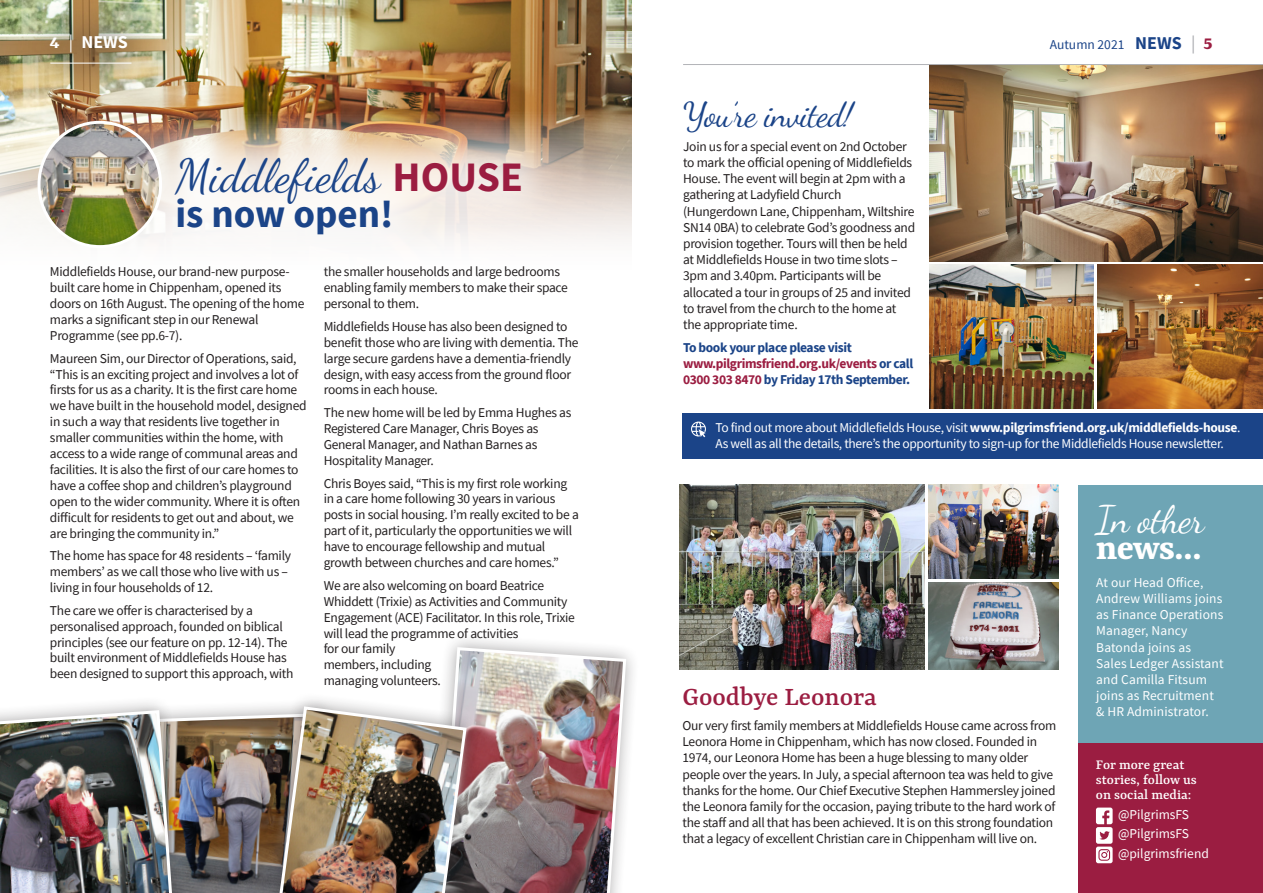
<style>
.page{position:relative;width:1263px;height:893px;background:#fff}
.page>*{position:absolute;margin:0;border:0;box-sizing:border-box;transform-origin:0 0}
.t1{font:46.2px "Dancing Script";color:#1c4589}
.t2{font:700 39.75px "Yrsa";color:#fff}
.t3{font:700 39.15px "Source Sans Pro";color:#1b4488}
.t4{font:37.95px "Dancing Script";color:#fff}
.t5{font:34.5px "Dancing Script";letter-spacing:-.02em;color:#1b4488}
.t6{font:500 28.5px "Yrsa";color:#9b1d41}
.t7{font:700 18px "Source Sans Pro";color:#fff}
.t8{font:500 15px/15px "Yrsa";color:#fff}
.t9{font:13.5px/15.9px "Source Sans Pro";letter-spacing:-.02em;color:#231f20}
.t10{font:13.5px/16.2px "Source Sans Pro";color:#fff}
.t11{font:13.5px/16.2px "Source Sans Pro";letter-spacing:-.025em;color:#fff}
.t12{font:700 13.5px/16.2px "Source Sans Pro";letter-spacing:-.03em;color:#1b4488}
.t13{font:13.5px "Source Sans Pro";color:#1b4488}
.s1{font-family:"Yrsa";font-size:21px}
.s2{font-weight:400}
.s3{font-weight:700;font-size:18px}
.s4{font-size:18px;color:#a8a9ad}
.s5{font-family:"Yrsa";font-weight:700;font-size:21px;color:#9b1d41}
.s6{font-family:"Source Sans Pro";font-weight:700;font-size:41.85px;color:#9b1d41}
.s7{color:#9b1d41}
.s8{font-weight:700}
</style>
<div class="page">
<img style="left:929px;top:65px;width:334px;height:196px">
<img style="left:0;top:0;width:631px;height:240px">
<div style="left:1078px;top:743px;width:185px;height:150px;background:#9b1d41"></div>
<svg style="left:1096px;top:808px;width:16px;height:16px"></svg>
<div style="left:1096px;top:827px;width:16px;height:17px;background:#fff;border-radius:2px"></div>
<svg style="left:1099px;top:831px;width:11px;height:9px"></svg>
<div style="left:1096px;top:847px;width:16px;height:16px;background:#fff;border-radius:2px"></div>
<svg style="left:1098px;top:849px;width:12px;height:12px"></svg>
<svg style="left:0;top:39px;width:45px;height:201px"></svg>
<div style="left:1078px;top:485px;width:185px;height:258px;background:#6ea5b5"></div>
<img style="left:929px;top:264px;width:164px;height:144px">
<svg style="left:454px;top:639px;width:179px;height:98px"></svg>
<svg style="left:451px;top:645px;width:177px;height:135px"></svg>
<img style="left:679px;top:485px;width:245px;height:185px">
<img style="left:928px;top:485px;width:131px;height:94px">
<img style="left:928px;top:583px;width:131px;height:87px">
<div style="left:682px;top:413px;width:581px;height:46px;background:#1b4488"></div>
<svg style="left:691px;top:422px;width:15px;height:15px"></svg>
<img style="left:1097px;top:264px;width:166px;height:144px">
<img style="left:0;top:649px;width:625px;height:244px">
<div style="left:128px;top:110px;width:441px;height:171px;background:#fff;opacity:.75"></div>
<img style="left:39px;top:122px;width:122px;height:125px">
<div style="left:38px;top:121px;width:124px;height:127px;border:3px solid #fff;border-radius:50%"></div>
<div style="left:15px;top:0;width:150px;height:101px;background:#231f20;opacity:.7"></div>
<hr style="left:50px;top:63px;width:81px;height:1px;background:#fff">
<hr style="left:683px;top:64px;width:580px;height:1px;background:#b2b3b7">
<p class="t7" style="left:50px;top:29px;width:80px"><span class="s1">4</span> <span class="s2">|</span> NEWS</p>
<p class="t13" style="left:1050px;top:36px;width:164px">Autumn 2021 <span class="s3">NEWS</span> <span class="s4">|</span> <span class="s5">5</span></p>
<p class="t1" style="left:176px;top:149px;width:349px">Middlefields <span class="s6">HOUSE</span></p>
<p class="t3" style="left:176px;top:187px;width:219px">is now open!</p>
<p class="t9" style="left:50px;top:264px;width:256px">Middlefields House, our brand-new purpose&shy;built care home in Chippenham, opened its doors on 16th August. The opening of the home marks a significant step in our Renewal Programme (see pp.6-7).</p>
<p class="t9" style="left:50px;top:350px;width:258px">Maureen Sim, our Director of Operations, said, “This is an exciting project and involves a lot of firsts for us as a charity. It is the first care home we have built in the household model, designed in such a way that residents live together in smaller communities within the home, with access to a wide range of communal areas and facilities. It is also the first of our care homes to have a coffee shop and children’s playground open to the wider community. Where it is often difficult for residents to get out and about, we are bringing the community in.”</p>
<p class="t9" style="left:50px;top:548px;width:243px">The home has space for 48 residents – ‘family members’ as we call those who live with us – living in four households of 12.</p>
<p class="t9" style="left:50px;top:602px;width:245px">The care we offer is characterised by a personalised approach, founded on biblical principles (see our feature on pp. 12-14). The built environment of Middlefields House has been designed to support this approach, with</p>
<p class="t9" style="left:324px;top:264px;width:246px">the smaller households and large bedrooms enabling family members to make their space personal to them.</p>
<p class="t9" style="left:324px;top:318px;width:256px">Middlefields House has also been designed to benefit those who are living with dementia. The large secure gardens have a dementia-friendly design, with easy access from the ground floor rooms in each house.</p>
<p class="t9" style="left:324px;top:405px;width:249px">The new home will be led by Emma Hughes as Registered Care Manager, Chris Boyes as General Manager, and Nathan Barnes as Hospitality Manager.</p>
<p class="t9" style="left:324px;top:475px;width:257px">Chris Boyes said, “This is my first role working in a care home following 30 years in various posts in social housing. I’m really excited to be a part of it, particularly the opportunities we will have to encourage fellowship and mutual growth between churches and care homes.”</p>
<p class="t9" style="left:324px;top:577px;width:253px">We are also welcoming on board Beatrice Whiddett (Trixie) as Activities and Community Engagement (ACE) Facilitator. In this role, Trixie will lead the programme of activities<br>for our family<br>members, including<br>managing volunteers.</p>
<p class="t5" style="left:683px;top:94px;width:171px">You’re invited!</p>
<p class="t9" style="left:683px;top:138px;width:234px">Join us for a special event on 2nd October to mark the official opening of Middlefields House. The event will begin at 2pm with a gathering at Ladyfield Church (Hungerdown Lane, Chippenham, Wiltshire SN14 0BA) to celebrate God’s goodness and provision together. Tours will then be held at Middlefields House in two time slots – 3pm and 3.40pm. Participants will be allocated a tour in groups of 25 and invited to travel from the church to the home at the appropriate time.</p>
<p class="t12" style="left:683px;top:339px;width:232px">To book your place please visit <span class="s7">www.pilgrimsfriend.org.uk/events</span> or call<br><span class="s7">0300 303 8470</span> by Friday 17th September.</p>
<p class="t11" style="left:715px;top:419px;width:527px">To find out more about Middlefields House, visit <span class="s8">www.pilgrimsfriend.org.uk/middlefields-house</span>.<br>As well as all the details, there’s the opportunity to sign-up for the Middlefields House newsletter.</p>
<p class="t6" style="left:682px;top:681px;width:196px">Goodbye Leonora</p>
<p class="t9" style="left:682px;top:717px;width:375px">Our very first family members at Middlefields House came across from Leonora Home in Chippenham, which has now closed. Founded in 1974, our Leonora Home has been a huge blessing to many older people over the years. In July, a special afternoon tea was held to give thanks for the home. Our Chief Executive Stephen Hammersley joined the Leonora family for the occasion, paying tribute to the hard work of the staff and all that has been achieved. It is on this strong foundation that a legacy of excellent Christian care in Chippenham will live on.</p>
<p class="t4" style="left:1096px;top:498px;width:110px">In other</p>
<p class="t2" style="left:1096px;top:525px;width:107px">news…</p>
<p class="t10" style="left:1096px;top:574px;width:129px">At our Head Office,<br>Andrew Williams joins as Finance Operations<br>Manager, Nancy<br>Batonda joins as<br>Sales Ledger Assistant and Camilla Fitsum joins as Recruitment &amp; HR Administrator.</p>
<p class="t8" style="left:1096px;top:757px;width:102px">For more great stories, follow us on social media:</p>
<p class="t10" style="left:1118px;top:806px;width:73px">@PilgrimsFS</p>
<p class="t10" style="left:1118px;top:826px;width:73px">@PilgrimsFS</p>
<p class="t10" style="left:1118px;top:845px;width:92px">@pilgrimsfriend</p>
</div>
